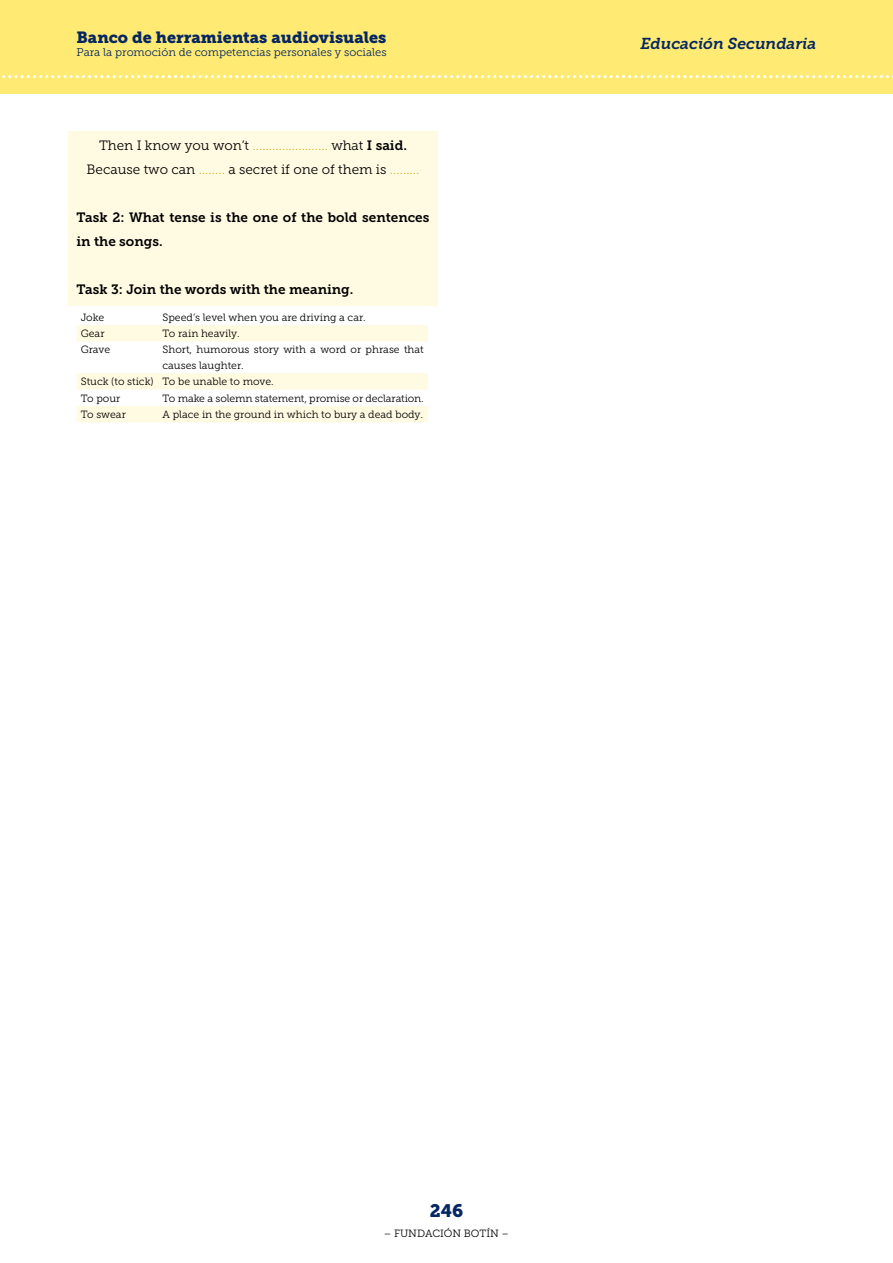
<style>
.page{position:relative;width:893px;height:1263px;background:#fff}
.page>*{position:absolute;margin:0;border:0;box-sizing:border-box;transform-origin:0 0}
.t1{font:18px "Museo Slab 900";color:#052661}
.t2{font:16.2px "Museo Slab 900";color:#052661}
.t3{font:italic 15.75px "Museo Slab 700";color:#052661}
.t4{font:13.5px/24px "Museo Slab 700";color:#000}
.t5{font:13.5px "Museo Slab 300";color:#d3b019}
.t6{font:13.5px "Museo Slab 300";color:#000}
.t7{font:11.25px "Museo Slab 300";color:#052661}
.List_Paragraph{font:10.5px/15.3px "Museo Slab 300";color:#000}
.s1{color:#000}
.s2{font-family:"Museo Slab 700";color:#000}
.s3{color:#d3b019}
</style>
<div class="page">
<div style="left:0;top:0;width:893px;height:94px;background:#ffeb73"></div>
<svg style="left:2px;top:75px;width:891px;height:3px"></svg>
<div style="left:68px;top:131px;width:370px;height:31px;background:#fffbe3"></div>
<div style="left:68px;top:155px;width:370px;height:31px;background:#fffbe3"></div>
<div style="left:68px;top:179px;width:370px;height:31px;background:#fffbe3"></div>
<div style="left:68px;top:203px;width:370px;height:55px;background:#fffbe3"></div>
<div style="left:68px;top:251px;width:370px;height:31px;background:#fffbe3"></div>
<div style="left:68px;top:275px;width:370px;height:31px;background:#fffbe3"></div>
<svg style="left:77px;top:325px;width:351px;height:97px"></svg>
<h2 class="t2" style="left:77px;top:28px;width:311px">Banco de herramientas audiovisuales</h2>
<p class="t7" style="left:77px;top:46px;width:312px">Para la promoción de competencias personales y sociales</p>
<p class="t5" style="left:99px;top:138px;width:309px"><span class="s1">Then I know you won’t</span> ....................... <span class="s1">what</span> <span class="s2">I said.</span></p>
<p class="t6" style="left:87px;top:162px;width:334px">Because two can <span class="s3">........</span> a secret if one of them is <span class="s3">.........</span></p>
<p class="t4" style="left:77px;top:205px;width:354px">Task 2: What tense is the one of the bold sentences in the songs.</p>
<p class="t4" style="left:77px;top:277px;width:278px">Task 3: Join the words with the meaning.</p>
<p class="List_Paragraph" style="left:81px;top:309px;width:25px">Joke</p>
<p class="List_Paragraph" style="left:163px;top:309px;width:205px">Speed’s level when you are driving a car.</p>
<p class="List_Paragraph" style="left:81px;top:326px;width:25px">Gear</p>
<p class="List_Paragraph" style="left:163px;top:326px;width:79px">To rain heavily.</p>
<p class="List_Paragraph" style="left:81px;top:342px;width:31px">Grave</p>
<p class="List_Paragraph" style="left:163px;top:342px;width:263px">Short, humorous story with a word or phrase that causes laughter.</p>
<p class="List_Paragraph" style="left:81px;top:374px;width:74px">Stuck (to stick)</p>
<p class="List_Paragraph" style="left:163px;top:374px;width:113px">To be unable to move.</p>
<p class="List_Paragraph" style="left:81px;top:391px;width:41px">To pour</p>
<p class="List_Paragraph" style="left:163px;top:391px;width:263px">To make a solemn statement, promise or declaration.</p>
<p class="List_Paragraph" style="left:81px;top:407px;width:47px">To swear</p>
<p class="List_Paragraph" style="left:163px;top:407px;width:262px">A place in the ground in which to bury a dead body.</p>
<h3 class="t3" style="left:640px;top:34px;width:177px">Educación Secundaria</h3>
<h1 class="t1" style="left:430px;top:1201px;width:35px">246</h1>
<p class="List_Paragraph" style="left:384px;top:1226px;width:127px">– FUNDACIÓN BOTÍN –</p>
</div>
